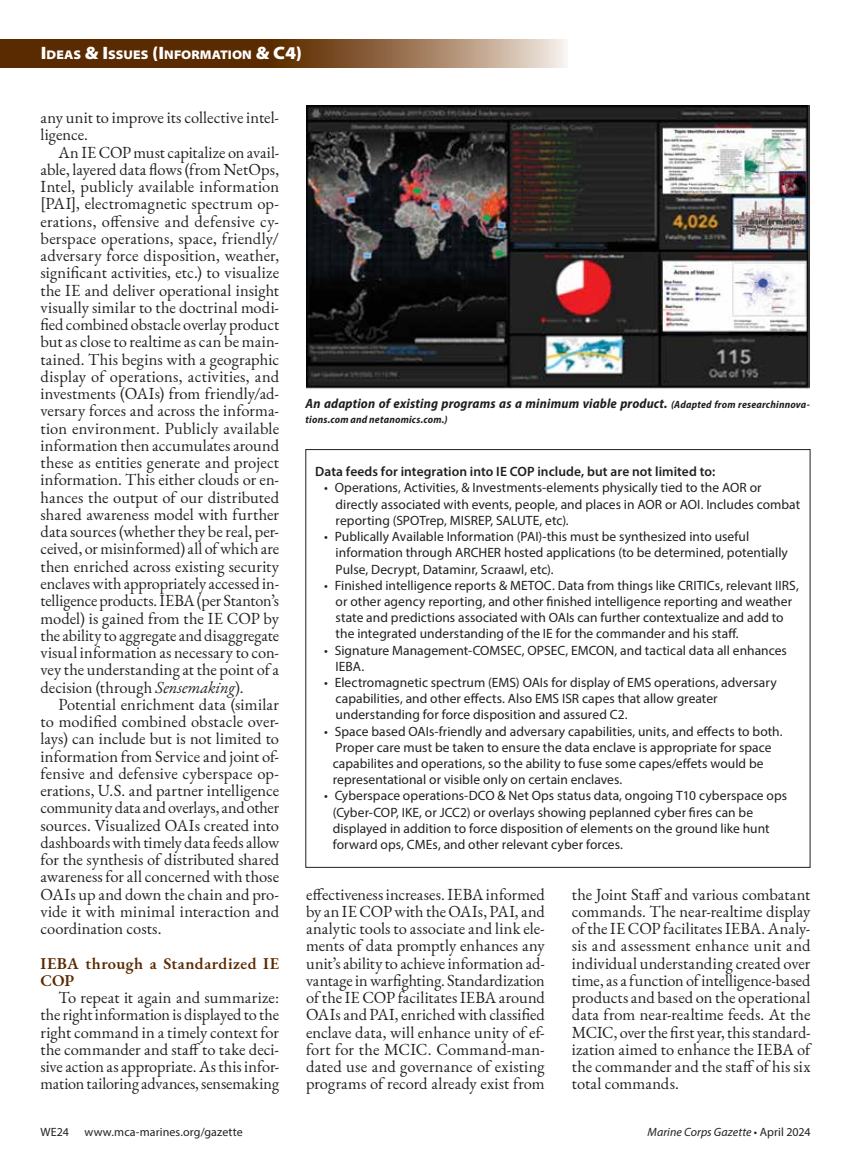
<style>
.page{position:relative;width:851px;height:1175px;background:#fff}
.page>*{position:absolute;margin:0;border:0;box-sizing:border-box;transform-origin:0 0}
.t1{font:16.5px/17.2px "EB Garamond";color:#231f20;text-align:justify}
.t2{font:600 16.5px/17.2px "EB Garamond";letter-spacing:.03em;color:#5a2a00}
.t3{font:13.5px/16.2px "Myriad Pro";letter-spacing:.005em;color:#231f20}
.t4{font:italic 700 semi-condensed 13.5px "Myriad Pro";letter-spacing:.01em;color:#231f20}
.t5{font:600 13.5px "Myriad Pro";letter-spacing:.005em;color:#231f20}
.t6{font:900 semi-expanded 12.6px "Myriad Pro";letter-spacing:.005em;color:#fff}
.t7{font:12px "Myriad Pro";letter-spacing:.01em;color:#231f20}
.t8{font:italic 12px "Myriad Pro";letter-spacing:.01em;color:#231f20}
.t9{font:italic 700 semi-condensed 10.5px "Myriad Pro";letter-spacing:.02em;color:#231f20}
.s1{font-size:18px}
.s2{font-style:italic}
.s3{font-size:10.5px}
.s4{font-style:normal}
</style>
<div class="page">
<svg style="left:0;top:40px;width:567px;height:28px;background:#805734"></svg>
<img style="left:306px;top:106px;width:503px;height:283px">
<p class="t6" style="left:41px;top:46px;width:263px"><span class="s1">I</span>DEAS <span class="s1">&amp; I</span>SSUES <span class="s1">(I</span>NFORMATION <span class="s1">&amp; C4)</span></p>
<p class="t1" style="left:40px;top:109px;width:240px">any unit to improve its collective intel&shy;ligence.</p>
<p class="t1" style="left:40px;top:143px;width:240px;text-indent:18px">An IE COP must capitalize on avail&shy;able, layered data flows (from NetOps, Intel, publicly available information [PAI], electromagnetic spectrum op&shy;erations, offensive and defensive cy&shy;berspace operations, space, friendly/ adversary force disposition, weather, significant activities, etc.) to visualize the IE and deliver operational insight visually similar to the doctrinal modi&shy;fied combined obstacle overlay product but as close to realtime as can be main&shy;tained. This begins with a geographic display of operations, activities, and investments (OAIs) from friendly/ad&shy;versary forces and across the informa&shy;tion environment. Publicly available information then accumulates around these as entities generate and project information. This either clouds or en&shy;hances the output of our distributed shared awareness model with further data sources (whether they be real, per&shy;ceived, or misinformed) all of which are then enriched across existing security enclaves with appropriately accessed in&shy;telligence products. IEBA (per Stanton’s model) is gained from the IE COP by the ability to aggregate and disaggregate visual information as necessary to con&shy;vey the understanding at the point of a decision (through <span class="s2">Sensemaking</span>).</p>
<p class="t1" style="left:40px;top:695px;width:240px;text-indent:18px">Potential enrichment data (similar to modified combined obstacle over&shy;lays) can include but is not limited to information from Service and joint of&shy;fensive and defensive cyberspace op&shy;erations, U.S. and partner intelligence community data and overlays, and other sources. Visualized OAIs created into dashboards with timely data feeds allow for the synthesis of distributed shared awareness for all concerned with those OAIs up and down the chain and pro&shy;vide it with minimal interaction and coordination costs.</p>
<p class="t2" style="left:40px;top:954px;width:240px">IEBA through a Standardized IE<br>COP</p>
<p class="t1" style="left:40px;top:989px;width:240px;text-indent:18px">To repeat it again and summarize: the right information is displayed to the right command in a timely context for the commander and staff to take deci&shy;sive action as appropriate. As this infor&shy;mation tailoring advances, sensemaking</p>
<p class="t4" style="left:305px;top:395px;width:506px">An adaption of existing programs as a minimum viable product. <span class="s3">(Adapted from researchinnova-</span></p>
<p class="t9" style="left:305px;top:413px;width:143px">tions.com and netanomics.com.)</p>
<p class="t5" style="left:315px;top:463px;width:401px">Data feeds for integration into IE COP include, but are not limited to:</p>
<p class="t3" style="left:335px;top:479px;width:466px;text-indent:-11px">• Operations, Activities, &amp; Investments-elements physically tied to the AOR or directly associated with events, people, and places in AOR or AOI. Includes combat reporting (SPOTrep, MISREP, SALUTE, etc).</p>
<p class="t3" style="left:335px;top:528px;width:454px;text-indent:-11px">• Publically Available Information (PAI)-this must be synthesized into useful information through ARCHER hosted applications (to be determined, potentially<br>Pulse, Decrypt, Dataminr, Scraawl, etc).</p>
<p class="t3" style="left:335px;top:577px;width:464px;text-indent:-11px">• Finished intelligence reports &amp; METOC. Data from things like CRITICs, relevant IIRS, or other agency reporting, and other finished intelligence reporting and weather state and predictions associated with OAIs can further contextualize and add to the integrated understanding of the IE for the commander and his staff.</p>
<p class="t3" style="left:335px;top:641px;width:453px;text-indent:-11px">• Signature Management-COMSEC, OPSEC, EMCON, and tactical data all enhances<br>IEBA.</p>
<p class="t3" style="left:335px;top:674px;width:442px;text-indent:-11px">• Electromagnetic spectrum (EMS) OAIs for display of EMS operations, adversary capabilities, and other effects. Also EMS ISR capes that allow greater understanding for force disposition and assured C2.</p>
<p class="t3" style="left:333px;top:722px;width:451px;text-indent:-9px">• Space based OAIs-friendly and adversary capabilities, units, and effects to both.<br>Proper care must be taken to ensure the data enclave is appropriate for space capabilites and operations, so the ability to fuse some capes/effets would be representational or visible only on certain enclaves.</p>
<p class="t3" style="left:333px;top:787px;width:456px;text-indent:-9px">• Cyberspace operations-DCO &amp; Net Ops status data, ongoing T10 cyberspace ops (Cyber-COP, IKE, or JCC2) or overlays showing peplanned cyber fires can be displayed in addition to force disposition of elements on the ground like hunt forward ops, CMEs, and other relevant cyber forces.</p>
<p class="t1" style="left:306px;top:885px;width:240px">effectiveness increases. IEBA informed by an IE COP with the OAIs, PAI, and analytic tools to associate and link ele&shy;ments of data promptly enhances any unit’s ability to achieve information ad&shy;vantage in warfighting. Standardization of the IE COP facilitates IEBA around OAIs and PAI, enriched with classified enclave data, will enhance unity of ef&shy;fort for the MCIC. Command-man&shy;dated use and governance of existing programs of record already exist from</p>
<p class="t1" style="left:572px;top:885px;width:240px">the Joint Staff and various combatant commands. The near-realtime display of the IE COP facilitates IEBA. Analy&shy;sis and assessment enhance unit and individual understanding created over time, as a function of intelligence-based products and based on the operational data from near-realtime feeds. At the MCIC, over the first year, this standard&shy;ization aimed to enhance the IEBA of the commander and the staff of his six total commands.</p>
<p class="t7" style="left:40px;top:1124px;width:30px">WE24</p>
<p class="t7" style="left:84px;top:1124px;width:160px">www.mca-marines.org/gazette</p>
<p class="t8" style="left:647px;top:1124px;width:165px">Marine Corps Gazette <span class="s4">• April 2024</span></p>
</div>
